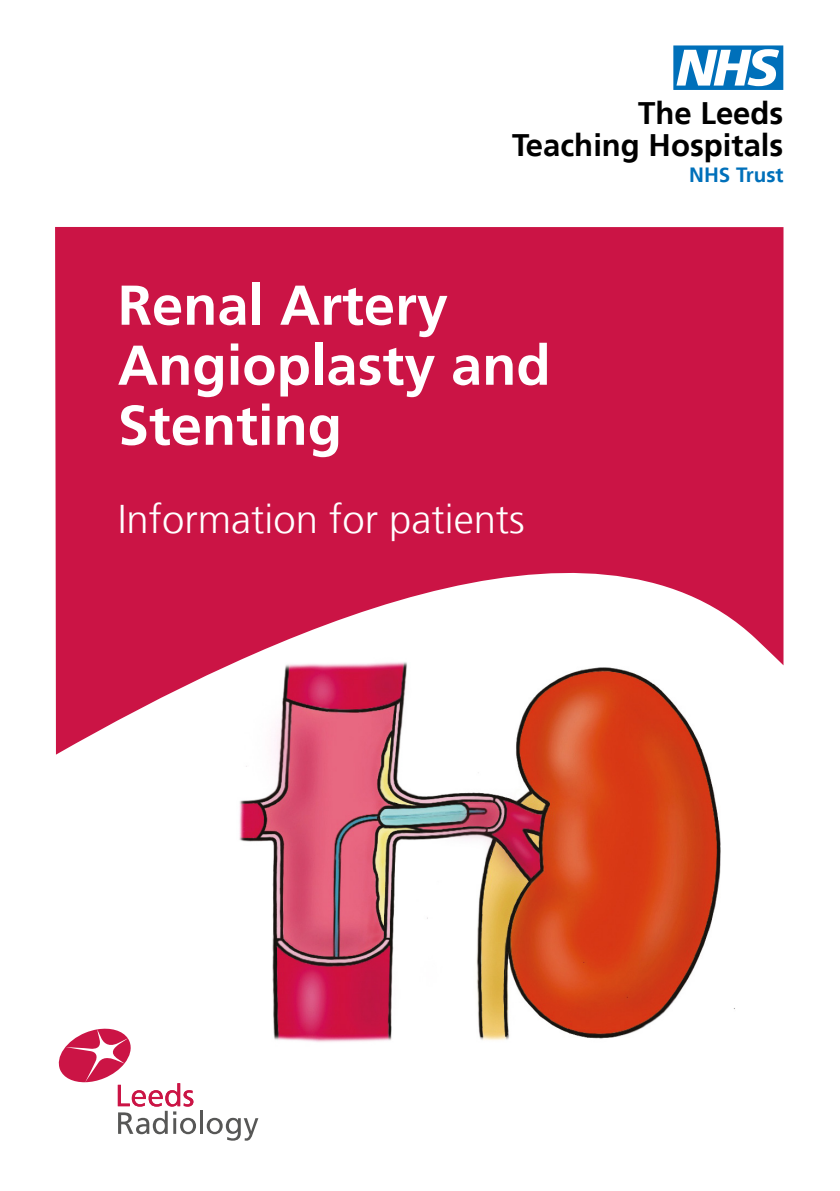
<style>
.page{position:relative;width:840px;height:1191px;background:#fff}
.page>*{position:absolute;margin:0;border:0;box-sizing:border-box;transform-origin:0 0}
.t1{font:62.2px "NHS";color:#0070ba}
.Cover_title_A{font:700 56px/60px "Frutiger LT";color:#fff}
.Cover_title_B{font:300 40px "Frutiger LT";color:#fff}
.t2{font:700 31px "Frutiger LT";color:#000}
.t3{font:700 20.6px "Frutiger LT";color:#0070ba}
</style>
<div class="page">
<img style="left:239px;top:754px;width:495px;height:288px">
<svg style="left:55px;top:227px;width:728px;height:527px;fill:#cb1445"></svg>
<hr style="left:200px;top:1110px;width:3px;height:23px;background:#575756">
<svg style="left:206px;top:1117px;width:52px;height:23px"></svg>
<svg style="left:58px;top:1028px;width:138px;height:106px"></svg>
<p class="t1" style="left:673px;top:33px;width:111px">n</p>
<p class="t2" style="left:638px;top:95px;width:147px">The Leeds</p>
<p class="t2" style="left:512px;top:127px;width:273px">Teaching Hospitals</p>
<p class="t3" style="left:688px;top:162px;width:96px">NHS Trust</p>
<p class="Cover_title_A" style="left:118px;top:275px;width:434px">Renal Artery<br>Angioplasty and<br>Stenting</p>
<p class="Cover_title_B" style="left:118px;top:496px;width:408px">Information for patients</p>
</div>
